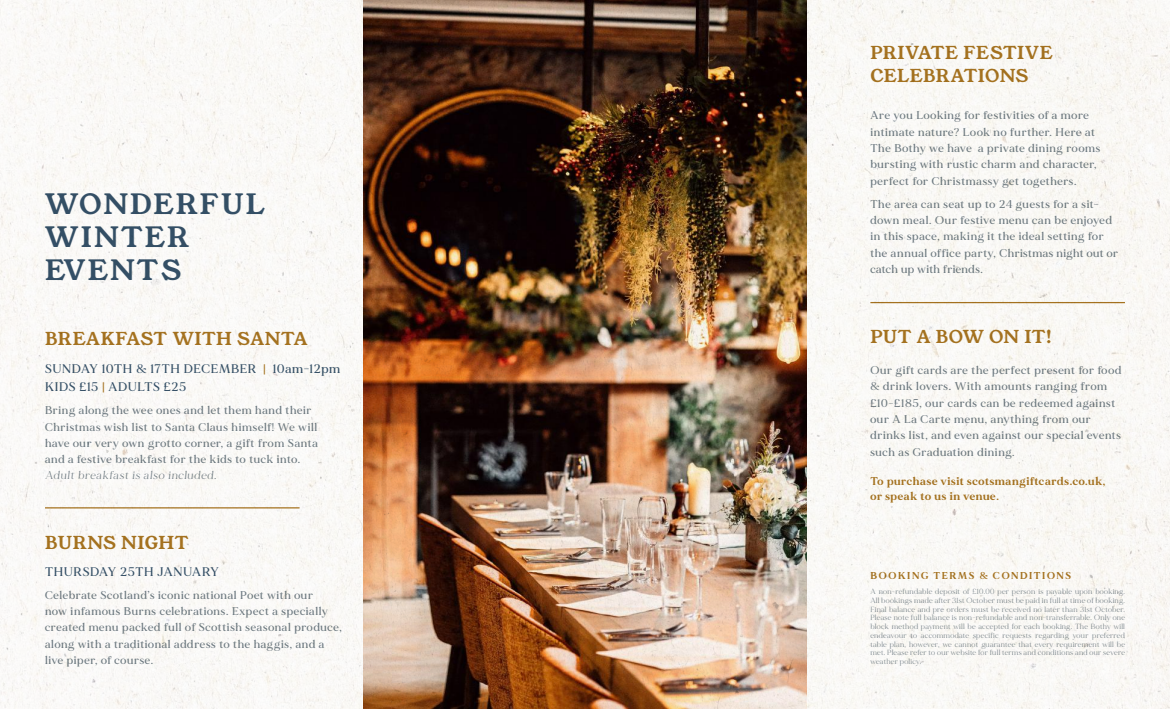
<style>
.page{position:relative;width:1170px;height:709px;background:#fff}
.page>*{position:absolute;margin:0;border:0;box-sizing:border-box;transform-origin:0 0}
.t1{font:27.5px/33px "Young Serif";letter-spacing:.08em;color:#355169}
.t2{font:17.5px/22.5px "Young Serif";letter-spacing:.02em;color:#a87521}
.t3{font:500 12.5px/18.4px "MADE Mirage";letter-spacing:.05em;color:#355169}
.t4{font:500 11.25px/16.2px "MADE Mirage";letter-spacing:.055em;color:#6f7c84}
.t5{font:700 11.25px/15px "MADE Mirage";letter-spacing:.055em;color:#a87521}
.t6{font:11.25px "MADE Mirage";color:#6f7c84}
.t7{font:700 10px "MADE Mirage";letter-spacing:.16em;color:#a87521}
.t8{font:7.5px/8.8px "MADE Mirage";letter-spacing:.03em;color:#6f7c84;text-align:justify}
.s1{color:#a87521}
</style>
<div class="page">
<img style="left:0;top:0;width:1169px;height:709px">
<h1 class="t1" style="left:45px;top:188px;width:222px">WONDERFUL<br>WINTER<br>EVENTS</h1>
<h2 class="t2" style="left:45px;top:328px;width:264px">BREAKFAST WITH SANTA</h2>
<p class="t3" style="left:45px;top:359px;width:296px">SUNDAY 10TH &amp; 17TH DECEMBER <span class="s1">|</span> 10am-12pm<br>KIDS £15 <span class="s1">|</span> ADULTS £25</p>
<p class="t4" style="left:45px;top:402px;width:274px">Bring along the wee ones and let them hand their Christmas wish list to Santa Claus himself! We will have our very own grotto corner, a gift from Santa and a festive breakfast for the kids to tuck into.</p>
<p class="t6" style="left:45px;top:468px;width:175px">Adult breakfast is also included.</p>
<h2 class="t2" style="left:45px;top:531px;width:145px">BURNS NIGHT</h2>
<p class="t3" style="left:45px;top:562px;width:175px">THURSDAY 25TH JANUARY</p>
<p class="t4" style="left:45px;top:587px;width:298px">Celebrate Scotland’s iconic national Poet with our<br>now infamous Burns celebrations. Expect a specially created menu packed full of Scottish seasonal produce, along with a traditional address to the haggis, and a live piper, of course.</p>
<h2 class="t2" style="left:870px;top:42px;width:184px">PRIVATE FESTIVE<br>CELEBRATIONS</h2>
<p class="t4" style="left:870px;top:108px;width:231px">Are you Looking for festivities of a more intimate nature? Look no further. Here at The Bothy we have a private dining rooms bursting with rustic charm and character, perfect for Christmassy get togethers.</p>
<p class="t4" style="left:870px;top:196px;width:249px">The area can seat up to 24 guests for a sit&shy;down meal. Our festive menu can be enjoyed in this space, making it the ideal setting for the annual office party, Christmas night out or catch up with friends.</p>
<h2 class="t2" style="left:870px;top:326px;width:183px">PUT A BOW ON IT!</h2>
<p class="t4" style="left:870px;top:362px;width:252px">Our gift cards are the perfect present for food &amp; drink lovers. With amounts ranging from £10-£185, our cards can be redeemed against our A La Carte menu, anything from our drinks list, and even against our special events such as Graduation dining.</p>
<p class="t5" style="left:870px;top:474px;width:236px">To purchase visit scotsmangiftcards.co.uk, or speak to us in venue.</p>
<p class="t7" style="left:870px;top:569px;width:202px">BOOKING TERMS &amp; CONDITIONS</p>
<p class="t8" style="left:870px;top:587px;width:256px">A non-refundable deposit of £10.00 per person is payable upon booking.<br>All bookings made after 31st October must be paid in full at time of booking.<br>Final balance and pre orders must be received no later than 31st October.<br>Please note full balance is non-refundable and non-transferrable. Only one block method payment will be accepted for each booking. The Bothy will endeavour to accommodate specific requests regarding your preferred table plan, however, we cannot guarantee that every requirement will be met. Please refer to our website for full terms and conditions and our severe weather policy.</p>
</div>
